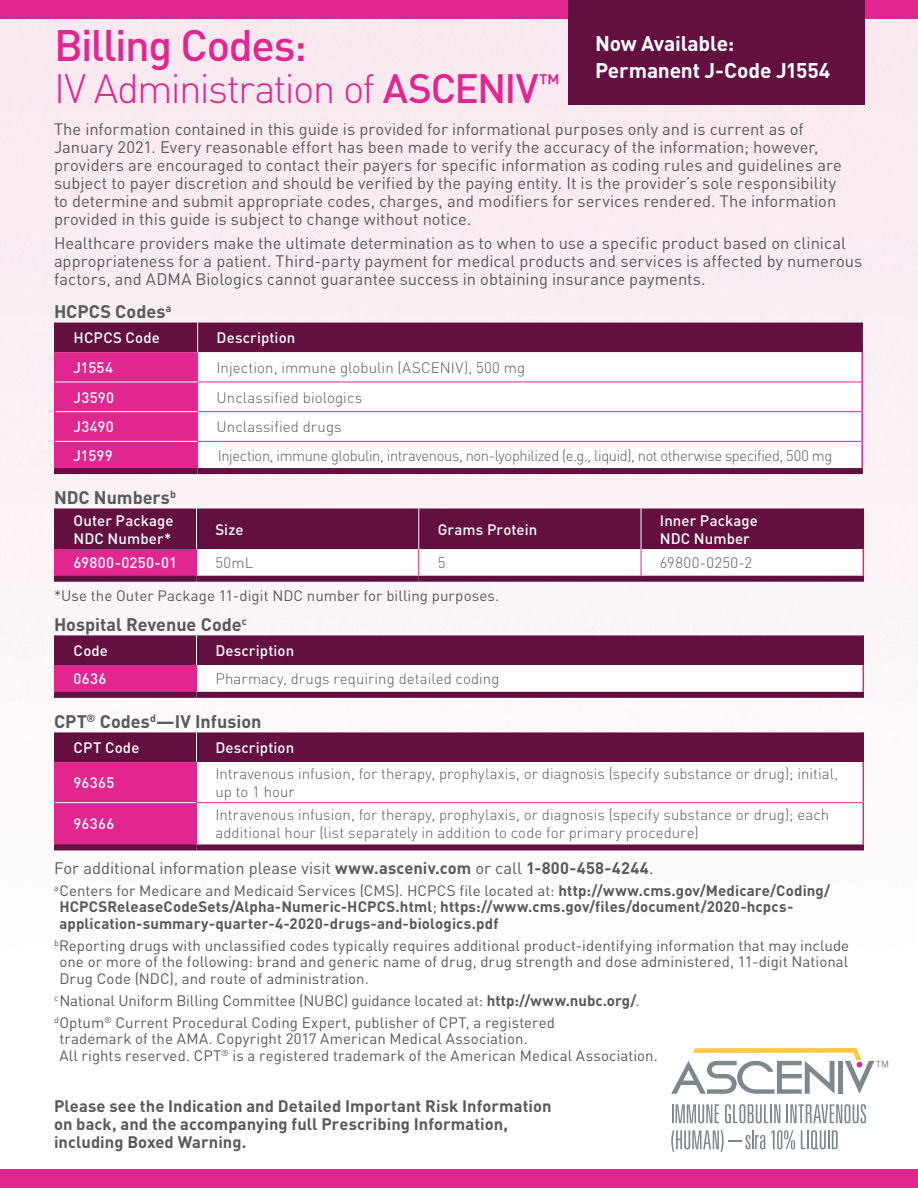
<style>
.page{position:relative;width:918px;height:1188px;background:#fff}
.page>*{position:absolute;margin:0;border:0;box-sizing:border-box;transform-origin:0 0}
.t1{font:500 43.5px "DIN Pro";letter-spacing:-.03em;color:#e22690}
.t2{font:300 40.5px "DIN Pro";letter-spacing:-.045em;color:#e22690}
.Table_Column_Head{font:700 21px/27px "DIN Pro";letter-spacing:-.01em;color:#fff}
.Table_Subhead{font:700 18px "DIN Pro";color:#58595b}
.Body{font:16.5px/18px "DIN Pro";color:#58595b}
.t3{font:700 16.5px/18px "DIN Pro";letter-spacing:.005em;color:#58595b}
.Footnote{font:15px/16.5px "DIN Pro";letter-spacing:.005em;color:#58595b;text-align:justify}
.Table_Body{font:300 15px/18px "DIN Pro";letter-spacing:.005em;color:#58595b}
.Footnote-2{font:700 15px/16.5px "DIN Pro";letter-spacing:.01em;color:#58595b}
.Table_Column_Head-2{font:500 15px/18px "DIN Pro";letter-spacing:.005em;color:#fff}
.Table_Body-2{font:300 15px "DIN Pro";letter-spacing:-.025em;color:#58595b}
.Table_Body-3{font:500 15px "DIN Pro";letter-spacing:.015em;color:#fff}
.s1{font-weight:500}
.s2{font-weight:700}
.s3{font-weight:400}
</style>
<div class="page">
<img style="left:0;top:19px;width:918px;height:832px">
<div style="left:0;top:1169px;width:918px;height:19px;background:#e22690"></div>
<div style="left:0;top:0;width:918px;height:19px;background:#e22690"></div>
<hr style="left:54px;top:352px;width:2px;height:30px;background:#e22690">
<hr style="left:54px;top:441px;width:2px;height:27px;background:#e22690">
<hr style="left:54px;top:323px;width:2px;height:29px;background:#630f40">
<hr style="left:861px;top:352px;width:2px;height:30px;background:#e22690">
<hr style="left:861px;top:441px;width:2px;height:27px;background:#e22690">
<hr style="left:861px;top:323px;width:2px;height:29px;background:#630f40">
<div style="left:54px;top:468px;width:144px;height:6px;background:#630f40"></div>
<div style="left:198px;top:468px;width:665px;height:6px;background:#630f40"></div>
<hr style="left:54px;top:382px;width:2px;height:30px;background:#e22690">
<hr style="left:861px;top:382px;width:2px;height:30px;background:#e22690">
<hr style="left:861px;top:412px;width:2px;height:29px;background:#e22690">
<hr style="left:54px;top:412px;width:2px;height:29px;background:#e22690">
<svg style="left:55px;top:323px;width:807px;height:148px"></svg>
<hr style="left:56px;top:441px;width:141px;height:1px;background:#fff">
<hr style="left:197px;top:441px;width:664px;height:1px;background:#e22690">
<hr style="left:54px;top:665px;width:2px;height:27px;background:#e22690">
<hr style="left:54px;top:635px;width:2px;height:30px;background:#630f40">
<hr style="left:862px;top:665px;width:2px;height:27px;background:#e22690">
<hr style="left:862px;top:635px;width:2px;height:30px;background:#630f40">
<div style="left:54px;top:692px;width:142px;height:6px;background:#630f40"></div>
<div style="left:196px;top:692px;width:668px;height:6px;background:#630f40"></div>
<svg style="left:55px;top:635px;width:808px;height:57px"></svg>
<hr style="left:54px;top:549px;width:2px;height:27px;background:#e22690">
<div style="left:54px;top:576px;width:142px;height:6px;background:#630f40"></div>
<div style="left:196px;top:576px;width:223px;height:6px;background:#630f40"></div>
<div style="left:419px;top:576px;width:222px;height:6px;background:#630f40"></div>
<div style="left:641px;top:576px;width:223px;height:6px;background:#630f40"></div>
<hr style="left:54px;top:509px;width:2px;height:40px;background:#630f40">
<svg style="left:55px;top:509px;width:809px;height:70px"></svg>
<hr style="left:863px;top:509px;width:1px;height:40px;background:#630f40">
<svg style="left:56px;top:732px;width:806px;height:112px;background:#8d185b"></svg>
<svg style="left:197px;top:762px;width:665px;height:82px"></svg>
<hr style="left:54px;top:762px;width:2px;height:41px;background:#e22690">
<hr style="left:54px;top:803px;width:2px;height:41px;background:#e22690">
<hr style="left:54px;top:732px;width:2px;height:30px;background:#630f40">
<hr style="left:862px;top:762px;width:2px;height:41px;background:#e22690">
<hr style="left:862px;top:803px;width:2px;height:41px;background:#e22690">
<hr style="left:862px;top:732px;width:2px;height:30px;background:#630f40">
<hr style="left:196px;top:802px;width:666px;height:1px;background:#e22690">
<div style="left:54px;top:844px;width:142px;height:6px;background:#630f40"></div>
<div style="left:196px;top:844px;width:668px;height:6px;background:#630f40"></div>
<hr style="left:56px;top:802px;width:140px;height:1px;background:#fff">
<hr style="left:196px;top:732px;width:1px;height:30px;background:#fff">
<hr style="left:196px;top:762px;width:1px;height:40px;background:#e22690">
<hr style="left:196px;top:803px;width:1px;height:41px;background:#e22690">
<div style="left:568px;top:0;width:297px;height:104px;background:#630f40"></div>
<svg style="left:672px;top:1104px;width:47px;height:19px"></svg>
<svg style="left:725px;top:1104px;width:55px;height:19px"></svg>
<svg style="left:787px;top:1104px;width:79px;height:19px"></svg>
<svg style="left:671px;top:1130px;width:94px;height:22px"></svg>
<svg style="left:771px;top:1130px;width:24px;height:19px"></svg>
<svg style="left:801px;top:1130px;width:37px;height:19px"></svg>
<svg style="left:671px;top:1048px;width:217px;height:46px"></svg>
<p class="t1" style="left:54px;top:10px;width:254px">Billing Codes:</p>
<p class="t2" style="left:54px;top:57px;width:507px">IV Administration of <span class="s1">ASCENIV</span><sup>™</sup></p>
<p class="Body" style="left:54px;top:119px;width:789px">The information contained in this guide is provided for informational purposes only and is current as of January 2021. Every reasonable effort has been made to verify the accuracy of the information; however, providers are encouraged to contact their payers for specific information as coding rules and guidelines are subject to payer discretion and should be verified by the paying entity. It is the provider’s sole responsibility to determine and submit appropriate codes, charges, and modifiers for services rendered. The information provided in this guide is subject to change without notice.</p>
<p class="Body" style="left:54px;top:232px;width:810px">Healthcare providers make the ultimate determination as to when to use a specific product based on clinical appropriateness for a patient. Third-party payment for medical products and services is affected by numerous factors, and ADMA Biologics cannot guarantee success in obtaining insurance payments.</p>
<p class="Table_Column_Head" style="left:595px;top:28px;width:237px">Now Available:<br>Permanent J-Code J1554</p>
<p class="Table_Subhead" style="left:54px;top:296px;width:119px">HCPCS Codes<sup>a</sup></p>
<p class="Table_Column_Head-2" style="left:74px;top:327px;width:88px">HCPCS Code</p>
<p class="Table_Column_Head-2" style="left:217px;top:327px;width:80px">Description</p>
<p class="Table_Body-3" style="left:74px;top:355px;width:41px">J1554</p>
<p class="Table_Body" style="left:217px;top:357px;width:310px">Injection, immune globulin (ASCENIV), 500 mg</p>
<p class="Table_Body-3" style="left:74px;top:385px;width:42px">J3590</p>
<p class="Table_Body" style="left:217px;top:387px;width:147px">Unclassified biologics</p>
<p class="Table_Body-3" style="left:74px;top:415px;width:42px">J3490</p>
<p class="Table_Body" style="left:217px;top:417px;width:127px">Unclassified drugs</p>
<p class="Table_Body-3" style="left:74px;top:443px;width:41px">J1599</p>
<p class="Table_Body-2" style="left:218px;top:444px;width:616px">Injection, immune globulin, intravenous, non-lyophilized (e.g., liquid), not otherwise specified, 500 mg</p>
<p class="Table_Subhead" style="left:54px;top:482px;width:123px">NDC Numbers<sup>b</sup></p>
<p class="Table_Column_Head-2" style="left:74px;top:509px;width:101px">Outer Package<br>NDC Number*</p>
<p class="Table_Column_Head-2" style="left:215px;top:518px;width:30px">Size</p>
<p class="Table_Column_Head-2" style="left:438px;top:518px;width:101px">Grams Protein</p>
<p class="Table_Column_Head-2" style="left:660px;top:509px;width:100px">Inner Package<br>NDC Number</p>
<p class="Table_Body-3" style="left:74px;top:551px;width:105px">69800-0250-01</p>
<p class="Table_Body" style="left:215px;top:552px;width:39px">50mL</p>
<p class="Table_Body" style="left:438px;top:552px;width:9px">5</p>
<p class="Table_Body" style="left:660px;top:552px;width:94px">69800-0250-2</p>
<p class="Footnote" style="left:54px;top:586px;width:447px">*Use the Outer Package 11-digit NDC number for billing purposes.</p>
<p class="Table_Subhead" style="left:54px;top:609px;width:194px">Hospital Revenue Code<sup>c</sup></p>
<p class="Table_Column_Head-2" style="left:74px;top:640px;width:36px">Code</p>
<p class="Table_Column_Head-2" style="left:215px;top:640px;width:80px">Description</p>
<p class="Table_Body-3" style="left:74px;top:667px;width:34px">0636</p>
<p class="Table_Body" style="left:215px;top:668px;width:286px">Pharmacy, drugs requiring detailed coding</p>
<p class="Table_Subhead" style="left:54px;top:706px;width:209px">CPT<sup>®</sup> Codes<sup>d</sup>—IV Infusion</p>
<p class="Table_Column_Head-2" style="left:74px;top:737px;width:67px">CPT Code</p>
<p class="Table_Column_Head-2" style="left:215px;top:737px;width:80px">Description</p>
<p class="Table_Body-3" style="left:74px;top:770px;width:42px">96365</p>
<p class="Table_Body" style="left:215px;top:763px;width:624px">Intravenous infusion, for therapy, prophylaxis, or diagnosis (specify substance or drug); initial, up to 1 hour</p>
<p class="Table_Body-3" style="left:74px;top:812px;width:42px">96366</p>
<p class="Table_Body" style="left:215px;top:805px;width:615px">Intravenous infusion, for therapy, prophylaxis, or diagnosis (specify substance or drug); each additional hour (list separately in addition to code for primary procedure)</p>
<p class="Body" style="left:54px;top:857px;width:601px">For additional information please visit <span class="s2">www.asceniv.com</span> or call <span class="s2">1-800-458-4244</span>.</p>
<p class="Footnote-2" style="left:59px;top:880px;width:772px;text-indent:-5px"><sup>a</sup><span class="s3">Centers for Medicare and Medicaid Services (CMS). HCPCS file located at:</span> http://www.cms.gov/Medicare/Coding/<br>HCPCSReleaseCodeSets/Alpha-Numeric-HCPCS.html<span class="s3">;</span> https://www.cms.gov/files/document/2020-hcpcs&shy;application-summary-quarter-4-2020-drugs-and-biologics.pdf</p>
<p class="Footnote" style="left:59px;top:936px;width:791px;text-indent:-5px"><sup>b</sup>Reporting drugs with unclassified codes typically requires additional product-identifying information that may include one or more of the following: brand and generic name of drug, drug strength and dose administered, 11-digit National Drug Code (NDC), and route of administration.</p>
<p class="Footnote" style="left:54px;top:991px;width:587px"><sup>c</sup>National Uniform Billing Committee (NUBC) guidance located at: <span class="s2">http://www.nubc.org/</span>.</p>
<p class="Footnote" style="left:59px;top:1012px;width:600px;text-align:left;text-indent:-5px"><sup>d</sup>Optum<sup>®</sup> Current Procedural Coding Expert, publisher of CPT, a registered<br>trademark of the AMA. Copyright 2017 American Medical Association.<br>All rights reserved. CPT<sup>®</sup> is a registered trademark of the American Medical Association.</p>
<p class="t3" style="left:54px;top:1095px;width:499px">Please see the Indication and Detailed Important Risk Information on back, and the accompanying full Prescribing Information, including Boxed Warning.</p>
</div>
